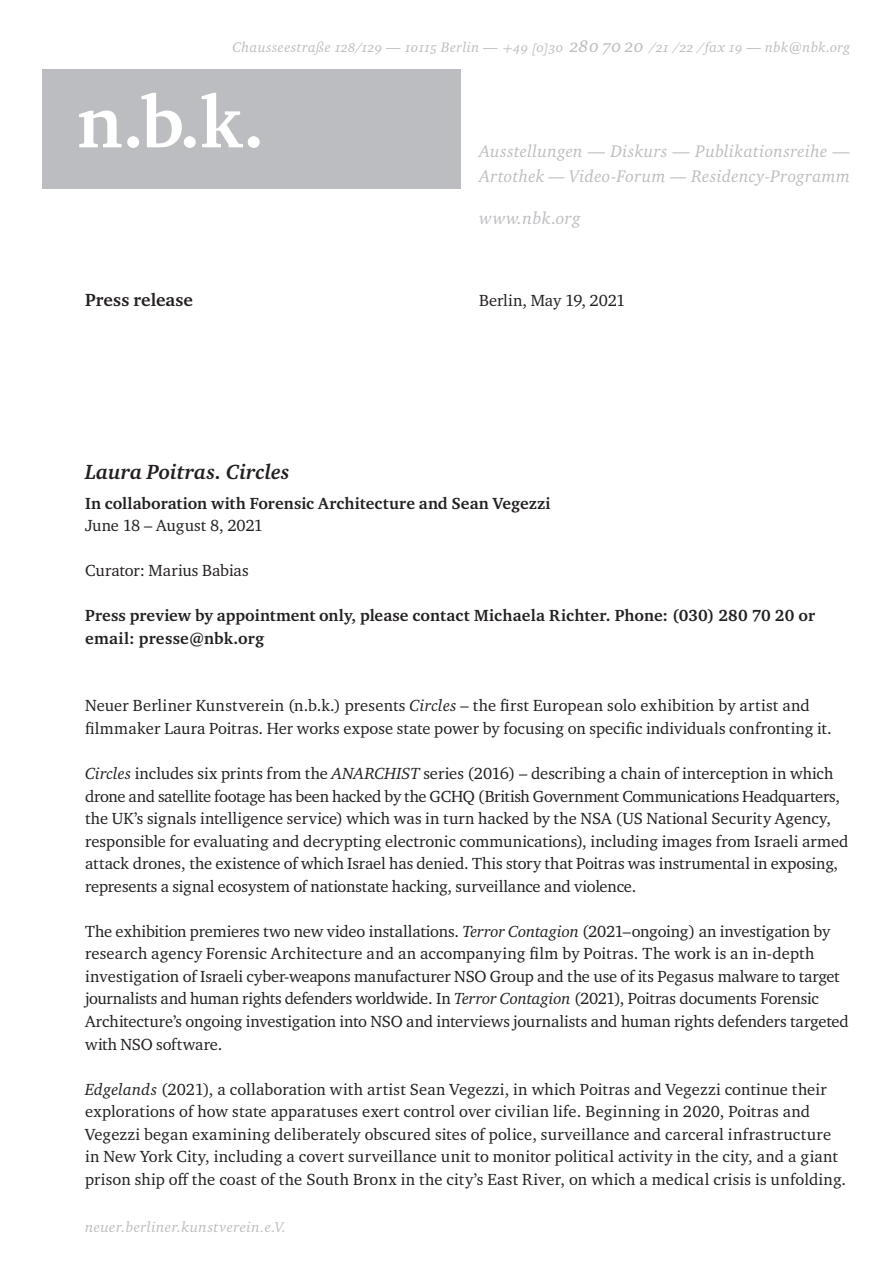
<style>
.page{position:relative;width:893px;height:1263px;background:#fff}
.page>*{position:absolute;margin:0;border:0;box-sizing:border-box;transform-origin:0 0}
.t1{font:700 73.8px "Charter ITC";color:#fff}
.Künstler{font:italic 700 21px "Charter ITC Pro";letter-spacing:.005em;color:#231f20}
.Grundtext{font:700 18px "Charter ITC Pro";letter-spacing:.005em;color:#231f20}
.t2{font:17.25px/24.2px "Charter ITC Regu Ital OS";letter-spacing:.02em;color:#bcbdc0}
.Publikation{font:16.5px/22.5px "Charter ITC Pro";color:#231f20}
.Publikation-2{font:700 16.5px/22.5px "Charter ITC Pro";letter-spacing:.005em;color:#231f20}
.Grundtext-2{font:16.5px "Charter ITC Pro";color:#231f20}
.t3{font:14.7px "Charter ITC Regu Ital OS";letter-spacing:.03em;color:#bcbdc0}
.t4{font:14.25px "Charter ITC Regu Ital OS";letter-spacing:.03em;color:#bcbdc0}
.s1{font-style:italic}
.s2{font-family:"Solex";font-style:italic}
.s3{font-size:18.75px}
</style>
<div class="page">
<div style="left:43px;top:69px;width:418px;height:119px;background:#bcbdc0"></div>
<p class="t4" style="left:233px;top:39px;width:619px">Chausseestraße 128/129 — 10115 Berlin — <span class="s1">+</span>49 <span class="s2">[</span>0<span class="s2">]</span>30 <span class="s3">280 70 20</span> /21 /22 /fax 19 — nbk@nbk.org</p>
<h1 class="t1" style="left:77px;top:76px;width:189px">n.b.k.</h1>
<p class="t2" style="left:480px;top:139px;width:372px">Ausstellungen — Diskurs — Publikationsreihe —<br>Artothek — Video-Forum — Residency-Programm</p>
<p class="t2" style="left:480px;top:206px;width:103px">www.nbk.org</p>
<p class="Grundtext" style="left:85px;top:288px;width:109px">Press release</p>
<p class="Grundtext-2" style="left:479px;top:290px;width:148px">Berlin, May 19, 2021</p>
<p class="Künstler" style="left:85px;top:459px;width:206px">Laura Poitras. Circles</p>
<p class="Publikation-2" style="left:85px;top:492px;width:467px">In collaboration with Forensic Architecture and Sean Vegezzi</p>
<p class="Publikation" style="left:85px;top:514px;width:180px">June 18 – August 8, 2021</p>
<p class="Publikation" style="left:85px;top:559px;width:165px">Curator: Marius Babias</p>
<p class="Publikation-2" style="left:85px;top:604px;width:732px">Press preview by appointment only, please contact Michaela Richter. Phone: (030) 280 70 20 or email: presse@nbk.org</p>
<p class="Publikation" style="left:85px;top:694px;width:748px">Neuer Berliner Kunstverein (n.b.k.) presents <span class="s1">Circles</span> – the first European solo exhibition by artist and filmmaker Laura Poitras. Her works expose state power by focusing on specific individuals confronting it.</p>
<p class="Publikation" style="left:85px;top:762px;width:765px"><span class="s1">Circles</span> includes six prints from the <span class="s1">ANARCHIST</span> series (2016) – describing a chain of interception in which drone and satellite footage has been hacked by the GCHQ (British Government Communications Headquarters, the UK’s signals intelligence service) which was in turn hacked by the NSA (US National Security Agency, responsible for evaluating and decrypting electronic communications), including images from Israeli armed attack drones, the existence of which Israel has denied. This story that Poitras was instrumental in exposing, represents a signal ecosystem of nationstate hacking, surveillance and violence.</p>
<p class="Publikation" style="left:85px;top:920px;width:765px">The exhibition premieres two new video installations. <span class="s1">Terror Contagion</span> (2021–ongoing) an investigation by research agency Forensic Architecture and an accompanying film by Poitras. The work is an in-depth investigation of Israeli cyber-weapons manufacturer NSO Group and the use of its Pegasus malware to target journalists and human rights defenders worldwide. In <span class="s1">Terror Contagion</span> (2021), Poitras documents Forensic Architecture’s ongoing investigation into NSO and interviews journalists and human rights defenders targeted with NSO software.</p>
<p class="Publikation" style="left:85px;top:1077px;width:762px"><span class="s1">Edgelands</span> (2021), a collaboration with artist Sean Vegezzi, in which Poitras and Vegezzi continue their explorations of how state apparatuses exert control over civilian life. Beginning in 2020, Poitras and Vegezzi began examining deliberately obscured sites of police, surveillance and carceral infrastructure in New York City, including a covert surveillance unit to monitor political activity in the city, and a giant prison ship off the coast of the South Bronx in the city’s East River, on which a medical crisis is unfolding.</p>
<p class="t3" style="left:85px;top:1218px;width:203px">neuer.berliner.kunstverein.e.V.</p>
</div>
